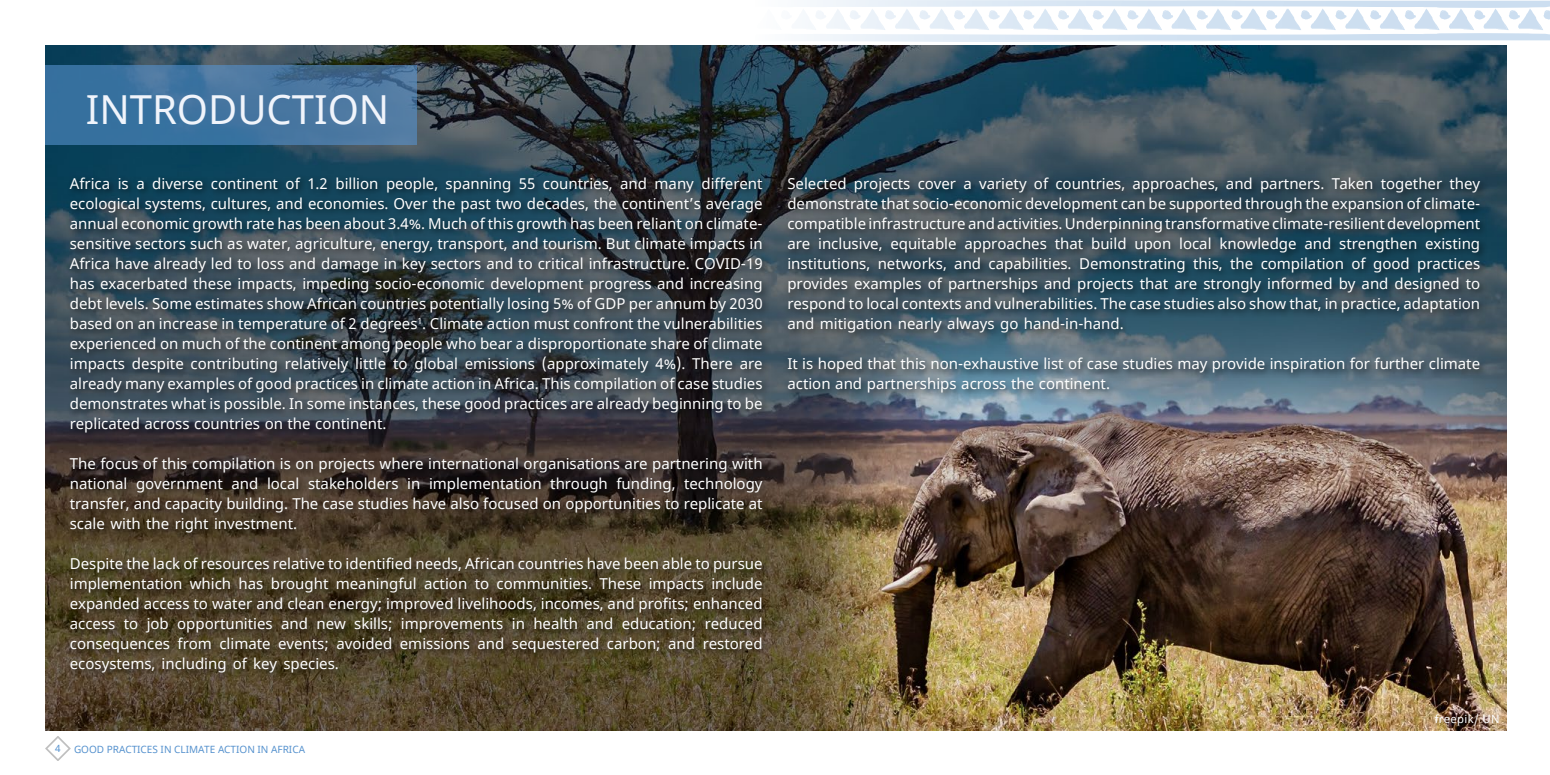
<style>
.page{position:relative;width:1550px;height:775px;background:#fff}
.page>*{position:absolute;margin:0;border:0;box-sizing:border-box;transform-origin:0 0}
.t1{font:40px "Noto Sans";color:#f0f4fb}
.t2{font:15px/20px "Noto Sans";color:#fff}
.t3{font:11.25px "Noto Sans";letter-spacing:.03em;color:#fff}
.t4{font:10px "Noto Sans";color:#5692ce}
.t5{font:8.75px "Noto Sans";color:#fff}
</style>
<div class="page">
<svg style="left:45px;top:736px;width:26px;height:25px"></svg>
<svg style="left:807px;top:0;width:743px;height:42px"></svg>
<img style="left:45px;top:45px;width:1462px;height:686px">
<svg style="left:45px;top:65px;width:371px;height:80px;background:#42739e"></svg>
<div style="left:66px;top:174px;width:705px;height:508px;background:#000;opacity:.75"></div>
<div style="left:784px;top:175px;width:705px;height:227px;background:#000;opacity:.75"></div>
<h1 class="t1" style="left:86px;top:82px;width:305px">INTRODUCTION</h1>
<p class="t2" style="left:70px;top:175px;width:694px">Africa<br>ecological systems, cultures, and economies. Over the past two decades, the continent s’ average</p>
<p class="t2" style="left:70px;top:235px;width:694px">sensitive sectors such as water, agriculture, energy, transport, and tourism. But climate impacts in</p>
<p class="t2" style="left:286px;top:175px;width:16px">of</p>
<p class="t2" style="left:702px;top:175px;width:63px">different</p>
<p class="t2" style="left:152px;top:175px;width:53px">diverse</p>
<p class="t2" style="left:335px;top:175px;width:45px">billion</p>
<p class="t2" style="left:386px;top:175px;width:54px">people,</p>
<p class="t2" style="left:620px;top:175px;width:28px">and</p>
<p class="t2" style="left:118px;top:175px;width:13px">is</p>
<p class="t2" style="left:211px;top:175px;width:69px">continent</p>
<p class="t2" style="left:446px;top:175px;width:67px">spanning</p>
<p class="t2" style="left:543px;top:175px;width:71px">countries,</p>
<p class="t2" style="left:307px;top:175px;width:22px">1.2</p>
<p class="t2" style="left:519px;top:175px;width:18px">55</p>
<p class="t2" style="left:655px;top:175px;width:41px">many</p>
<p class="t2" style="left:136px;top:175px;width:10px">a</p>
<p class="t2" style="left:70px;top:215px;width:694px">annual economic growth rate has been about 3.4%. Much of this growth has been reliant on climate-</p>
<p class="t2" style="left:70px;top:255px;width:694px;text-align:justify">Africa have already led to loss and damage in key sectors and to critical infrastructure. COVID-19 has exacerbated these impacts, impeding socio-economic development progress and increasing debt levels. Some estimates show African countries potentially losing 5% of GDP per annum by 2030</p>
<p class="t5" style="left:418px;top:315px;width:6px">1</p>
<p class="t2" style="left:70px;top:315px;width:694px;text-align:right">based on an increase in temperature of 2 degrees . Climate action must confront the vulnerabilities experienced on much of the continent among people who bear a disproportionate share of climate are</p>
<p class="t2" style="left:542px;top:355px;width:108px">(approximately</p>
<p class="t2" style="left:655px;top:355px;width:32px">4% .)</p>
<p class="t2" style="left:132px;top:355px;width:53px">despite</p>
<p class="t2" style="left:191px;top:355px;width:89px">contributing</p>
<p class="t2" style="left:285px;top:355px;width:65px">relatively</p>
<p class="t2" style="left:355px;top:355px;width:32px">little</p>
<p class="t2" style="left:414px;top:355px;width:45px">global</p>
<p class="t2" style="left:692px;top:355px;width:42px">There</p>
<p class="t2" style="left:70px;top:355px;width:694px">impacts<br>already many examples of good practices in climate action in Africa. This compilation of case studies demonstrates what is possible In. some instances, these good practices are already beginning to be replicated across countries on the continent.</p>
<p class="t2" style="left:70px;top:455px;width:694px;text-align:right">The focus of this compilation is on projects where international organisations are partnering with technology</p>
<p class="t2" style="left:465px;top:355px;width:72px">emissions</p>
<p class="t2" style="left:393px;top:355px;width:16px">to</p>
<p class="t2" style="left:616px;top:474px;width:61px">funding,</p>
<p class="t2" style="left:70px;top:474px;width:694px">national<br>transfer, and capacity building. The case studies have also focused on opportunities to replicate at scale with the right investment.</p>
<p class="t2" style="left:70px;top:554px;width:694px;text-align:right">Despite the lack of resources relative to identified needs, African countries have been able to pursue include</p>
<p class="t2" style="left:231px;top:474px;width:28px">and</p>
<p class="t2" style="left:267px;top:474px;width:34px">local</p>
<p class="t2" style="left:308px;top:474px;width:92px">stakeholders</p>
<p class="t2" style="left:429px;top:474px;width:114px">implementation</p>
<p class="t2" style="left:550px;top:474px;width:59px">through</p>
<p class="t2" style="left:407px;top:474px;width:15px">in</p>
<p class="t2" style="left:136px;top:474px;width:88px">government</p>
<p class="t2" style="left:336px;top:574px;width:82px">meaningful</p>
<p class="t2" style="left:70px;top:574px;width:114px">implementation</p>
<p class="t2" style="left:70px;top:594px;width:694px">expanded access to water and clean energy; improved livelihoods, incomes, and profits; enhanced</p>
<p class="t2" style="left:705px;top:614px;width:59px">reduced</p>
<p class="t2" style="left:190px;top:574px;width:43px">which</p>
<p class="t2" style="left:239px;top:574px;width:26px">has</p>
<p class="t2" style="left:271px;top:574px;width:59px">brought</p>
<p class="t2" style="left:600px;top:574px;width:43px">These</p>
<p class="t2" style="left:424px;top:574px;width:45px">action</p>
<p class="t2" style="left:497px;top:574px;width:97px">communities.</p>
<p class="t2" style="left:649px;top:574px;width:57px">impacts</p>
<p class="t2" style="left:475px;top:574px;width:16px">to</p>
<p class="t2" style="left:147px;top:614px;width:24px">job</p>
<p class="t2" style="left:281px;top:614px;width:28px">and</p>
<p class="t2" style="left:354px;top:614px;width:40px">skills;</p>
<p class="t2" style="left:533px;top:614px;width:46px">health</p>
<p class="t2" style="left:586px;top:614px;width:28px">and</p>
<p class="t2" style="left:622px;top:614px;width:76px">education;</p>
<p class="t2" style="left:177px;top:614px;width:97px">opportunities</p>
<p class="t2" style="left:401px;top:614px;width:104px">improvements</p>
<p class="t2" style="left:512px;top:614px;width:15px">in</p>
<p class="t2" style="left:124px;top:614px;width:16px">to</p>
<p class="t2" style="left:70px;top:614px;width:47px">access</p>
<p class="t2" style="left:316px;top:614px;width:31px">new</p>
<p class="t2" style="left:178px;top:634px;width:36px">from</p>
<p class="t2" style="left:219px;top:634px;width:53px">climate</p>
<p class="t2" style="left:336px;top:634px;width:57px">avoided</p>
<p class="t2" style="left:278px;top:634px;width:52px">events;</p>
<p class="t2" style="left:70px;top:634px;width:271px">consequences<br>ecosystems, including of key species.</p>
<p class="t2" style="left:400px;top:634px;width:72px">emissions</p>
<p class="t2" style="left:478px;top:634px;width:28px">and</p>
<p class="t2" style="left:512px;top:634px;width:89px">sequestered</p>
<p class="t2" style="left:607px;top:634px;width:55px">carbon;</p>
<p class="t2" style="left:668px;top:634px;width:28px">and</p>
<p class="t2" style="left:703px;top:634px;width:61px">restored</p>
<p class="t4" style="left:55px;top:741px;width:7px">4</p>
<p class="t4" style="left:74px;top:743px;width:233px">GOOD PRACTICES IN CLIMATE ACTION IN AFRICA</p>
<p class="t2" style="left:1034px;top:175px;width:16px">of</p>
<p class="t2" style="left:787px;top:175px;width:61px">Selected</p>
<p class="t2" style="left:787px;top:215px;width:694px">compatibleinfrastructureandactivities.Underpinningtransformativeclimate-resilientdevelopment</p>
<p class="t2" style="left:1132px;top:175px;width:88px">approaches,</p>
<p class="t2" style="left:1226px;top:175px;width:28px">and</p>
<p class="t2" style="left:1332px;top:175px;width:43px">Taken</p>
<p class="t2" style="left:1381px;top:175px;width:63px">together</p>
<p class="t2" style="left:1450px;top:175px;width:32px">they</p>
<p class="t2" style="left:854px;top:175px;width:58px">projects</p>
<p class="t2" style="left:979px;top:175px;width:49px">variety</p>
<p class="t2" style="left:1055px;top:175px;width:71px">countries,</p>
<p class="t2" style="left:1260px;top:175px;width:66px">partners.</p>
<p class="t2" style="left:918px;top:175px;width:40px">cover</p>
<p class="t2" style="left:963px;top:175px;width:10px">a</p>
<p class="t2" style="left:787px;top:195px;width:694px">demonstrate that socio-economic development can be supported through the expansion of climate-</p>
<p class="t2" style="left:1425px;top:235px;width:57px">existing</p>
<p class="t2" style="left:818px;top:235px;width:66px">inclusive,</p>
<p class="t2" style="left:890px;top:235px;width:68px">equitable</p>
<p class="t2" style="left:964px;top:235px;width:84px">approaches</p>
<p class="t2" style="left:1055px;top:235px;width:30px">that</p>
<p class="t2" style="left:1091px;top:235px;width:37px">build</p>
<p class="t2" style="left:1179px;top:235px;width:34px">local</p>
<p class="t2" style="left:1219px;top:235px;width:79px">knowledge</p>
<p class="t2" style="left:1305px;top:235px;width:28px">and</p>
<p class="t2" style="left:1339px;top:235px;width:80px">strengthen</p>
<p class="t2" style="left:787px;top:235px;width:24px">are</p>
<p class="t2" style="left:1134px;top:235px;width:38px">upon</p>
<p class="t2" style="left:1351px;top:255px;width:16px">of</p>
<p class="t2" style="left:878px;top:255px;width:71px">networks,</p>
<p class="t2" style="left:954px;top:255px;width:28px">and</p>
<p class="t2" style="left:989px;top:255px;width:85px">capabilities.</p>
<p class="t2" style="left:1193px;top:255px;width:31px">this,</p>
<p class="t2" style="left:1230px;top:255px;width:25px">the</p>
<p class="t2" style="left:1261px;top:255px;width:85px">compilation</p>
<p class="t2" style="left:1373px;top:255px;width:38px">good</p>
<p class="t2" style="left:787px;top:255px;width:694px">institutions,<br>provides examples of partnerships and projects that are strongly informed by and designed to respond to local contexts and vulnerabilities. The case studies also show that in, practice, adaptation and mitigation nearly always go hand i n- -hand.</p>
<p class="t2" style="left:787px;top:354px;width:694px">It is hoped that this non-exhaustive list of case studies may provide inspiration for further climate action and partnerships across the continent.</p>
<p class="t2" style="left:1079px;top:255px;width:108px">Demonstrating</p>
<p class="t2" style="left:1417px;top:255px;width:65px">practices</p>
<p class="t3" style="left:1435px;top:712px;width:66px">freepik/ UN</p>
</div>
